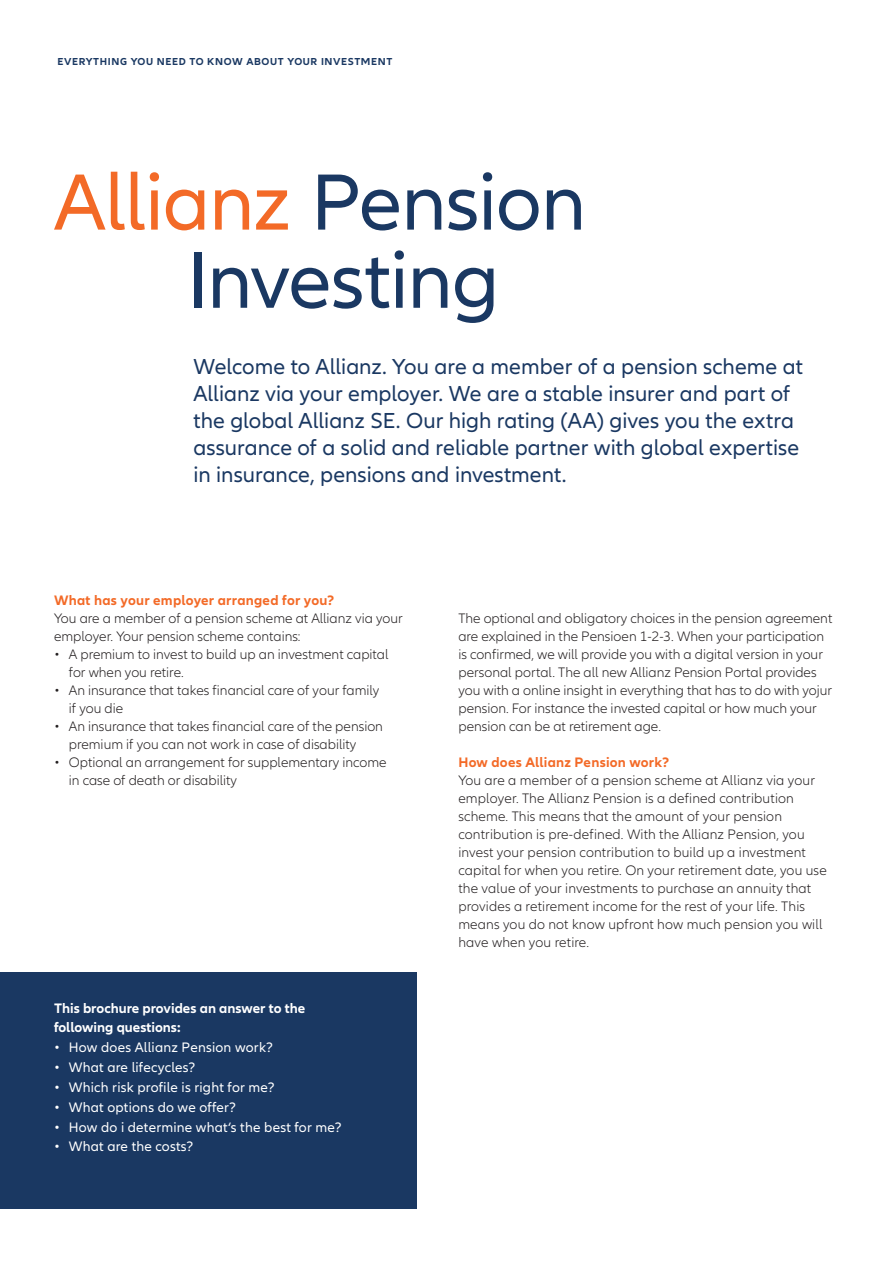
<style>
.page{position:relative;width:893px;height:1263px;background:#fff}
.page>*{position:absolute;margin:0;border:0;box-sizing:border-box;transform-origin:0 0}
.Headline_66pt{font:82.5px "Allianz Neo";letter-spacing:-.01em;color:#f36a27}
.Headline_66pt-2{font:82.5px "Allianz Neo";letter-spacing:-.015em;color:#1a3862}
.Intro_15pt{font:22.5px/27px "Allianz Neo";color:#1a3862}
.Copy_9_5_13_25_ASL_A{font:300 14.25px/18px "Allianz Neo";color:#231f20}
.body{font:14.25px "Allianz Neo";letter-spacing:.015em;color:#fff}
.Copy_9_5_13_25_ASL_A-2{font:700 14.25px "Allianz Neo";letter-spacing:.015em;color:#f36a27}
.tussen_kopjes_zwar{font:700 14.25px "Allianz Neo";color:#fff}
.t1{font:700 10.5px "Allianz Neo";letter-spacing:.06em;color:#1a3862}
.s1{color:#1a3862}
</style>
<div class="page">
<div style="left:0;top:972px;width:417px;height:237px;background:#1a3862"></div>
<p class="t1" style="left:57px;top:56px;width:336px">EVERYTHING YOU NEED TO KNOW ABOUT YOUR INVESTMENT</p>
<p class="Headline_66pt" style="left:54px;top:155px;width:534px">Allianz <span class="s1">Pension</span></p>
<p class="Headline_66pt-2" style="left:187px;top:233px;width:314px">Investing</p>
<p class="Intro_15pt" style="left:193px;top:354px;width:611px">Welcome to Allianz. You are a member of a pension scheme at<br>Allianz via your employer. We are a stable insurer and part of</p>
<p class="Intro_15pt" style="left:193px;top:408px;width:607px">the global Allianz SE. Our high rating (AA) gives you the extra assurance of a solid and reliable partner with global expertise</p>
<p class="Intro_15pt" style="left:193px;top:462px;width:374px">in insurance, pensions and investment.</p>
<p class="Copy_9_5_13_25_ASL_A-2" style="left:54px;top:592px;width:282px">What has your employer arranged for you?</p>
<p class="Copy_9_5_13_25_ASL_A" style="left:54px;top:610px;width:350px">You are a member of a pension scheme at Allianz via your employer. Your pension scheme contains:</p>
<p class="Copy_9_5_13_25_ASL_A" style="left:69px;top:646px;width:321px;text-indent:-15px">• A premium to invest to build up an investment capital for when you retire.</p>
<p class="Copy_9_5_13_25_ASL_A" style="left:69px;top:682px;width:312px;text-indent:-15px">• An insurance that takes financial care of your family if you die</p>
<p class="Copy_9_5_13_25_ASL_A" style="left:69px;top:718px;width:316px;text-indent:-15px">• An insurance that takes financial care of the pension premium if you can not work in case of disability</p>
<p class="Copy_9_5_13_25_ASL_A" style="left:69px;top:754px;width:319px;text-indent:-15px">• Optional an arrangement for supplementary income in case of death or disability</p>
<p class="tussen_kopjes_zwar" style="left:54px;top:999px;width:253px">This brochure provides an answer to the</p>
<p class="tussen_kopjes_zwar" style="left:54px;top:1019px;width:128px">following questions:</p>
<p class="body" style="left:54px;top:1039px;width:220px">• How does Allianz Pension work?</p>
<p class="body" style="left:54px;top:1059px;width:143px">• What are lifecycles?</p>
<p class="body" style="left:54px;top:1079px;width:222px">• Which risk profile is right for me?</p>
<p class="body" style="left:54px;top:1099px;width:183px">• What options do we offer?</p>
<p class="body" style="left:54px;top:1119px;width:289px">• How do i determine what‘s the best for me?</p>
<p class="body" style="left:54px;top:1138px;width:141px">• What are the costs?</p>
<p class="Copy_9_5_13_25_ASL_A" style="left:458px;top:610px;width:376px">The optional and obligatory choices in the pension agreement are explained in the Pensioen 1-2-3. When your participation is confirmed, we will provide you with a digital version in your personal portal. The all new Allianz Pension Portal provides you with a online insight in everything that has to do with yojur pension. For instance the invested capital or how much your pension can be at retirement age.</p>
<p class="Copy_9_5_13_25_ASL_A-2" style="left:458px;top:754px;width:212px">How does Allianz Pension work?</p>
<p class="Copy_9_5_13_25_ASL_A" style="left:458px;top:772px;width:370px">You are a member of a pension scheme at Allianz via your employer. The Allianz Pension is a defined contribution scheme. This means that the amount of your pension contribution is pre-defined. With the Allianz Pension, you invest your pension contribution to build up a investment capital for when you retire. On your retirement date, you use the value of your investments to purchase an annuity that provides a retirement income for the rest of your life. This means you do not know upfront how much pension you will have when you retire.</p>
</div>
